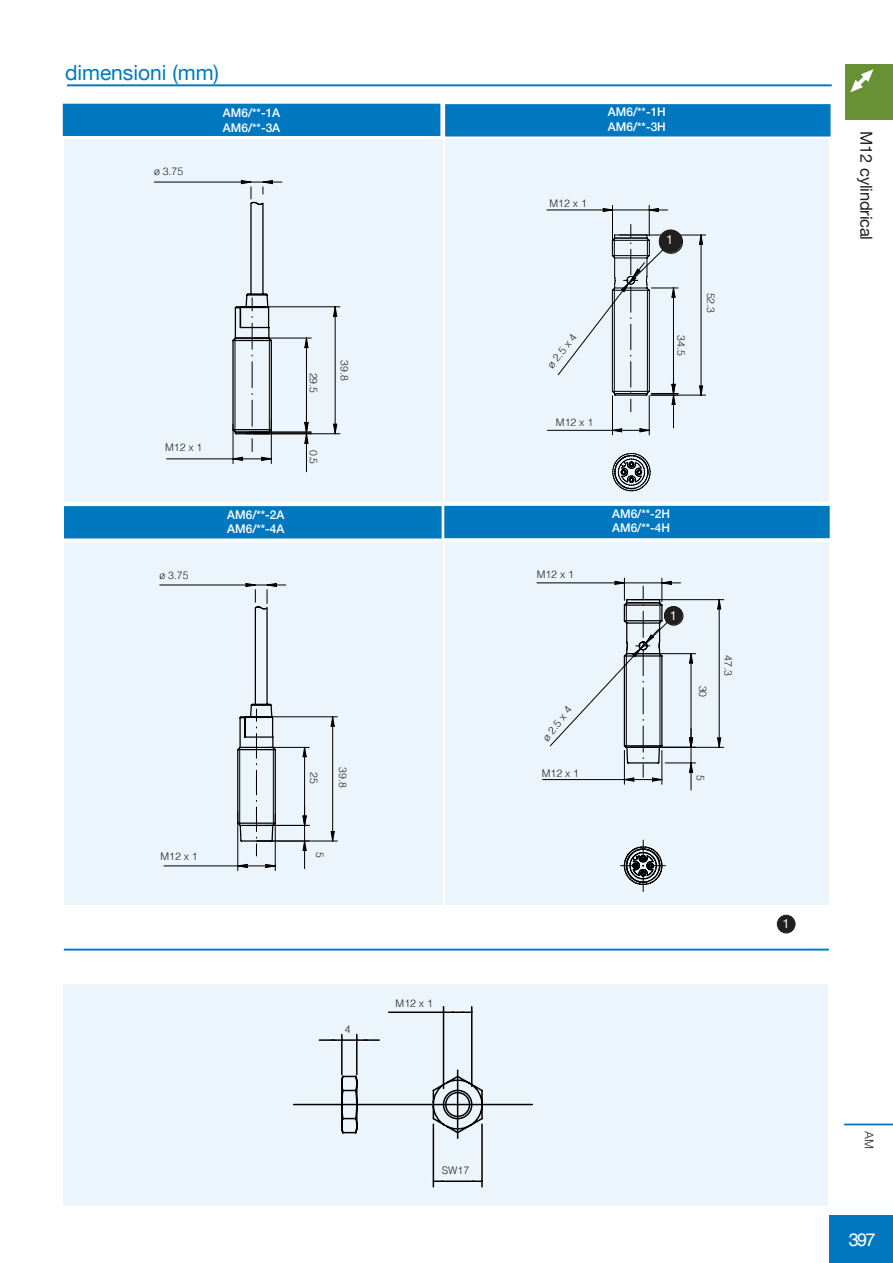
<style>
.page{position:relative;width:893px;height:1263px;background:#fff}
.page>*{position:absolute;margin:0;border:0;box-sizing:border-box;transform-origin:0 0}
.t1{font:21px "Helvetica Neue";color:#0078c0}
.t2{font:18px "Helvetica";color:#fff}
.t3{font:16.5px "Helvetica Neue";letter-spacing:-.01em;color:#231f20}
.t4{font:12.6px "Helvetica Neue";color:#fff}
.t5{font:500 12px "Helvetica Neue";color:#fff}
.t6{font:300 12px "Helvetica";color:#231f20}
.t7{font:300 10.5px "Helvetica";color:#231f20}
</style>
<div class="page">
<div style="left:64px;top:542px;width:379px;height:363px;background:#ecf5fb"></div>
<div style="left:64px;top:506px;width:378px;height:32px;background:#0078c0;border:1px solid #0078c0"></div>
<div style="left:445px;top:542px;width:384px;height:363px;background:#ecf5fb"></div>
<div style="left:444px;top:506px;width:386px;height:32px;background:#0078c0"></div>
<div style="left:64px;top:140px;width:378px;height:362px;background:#ecf5fb"></div>
<div style="left:445px;top:140px;width:384px;height:362px;background:#ecf5fb"></div>
<div style="left:445px;top:104px;width:385px;height:32px;background:#0078c0;border:1px solid #0078c0"></div>
<div style="left:63px;top:104px;width:377px;height:32px;background:#0078c0"></div>
<hr style="left:67px;top:84px;width:765px;height:2px;background:#0078c0">
<svg style="left:166px;top:180px;width:175px;height:292px"></svg>
<hr style="left:154px;top:182px;width:128px;height:1px;background:#000">
<svg style="left:163px;top:583px;width:175px;height:288px"></svg>
<hr style="left:160px;top:585px;width:126px;height:1px;background:#000">
<hr style="left:612px;top:205px;width:1px;height:46px;background:#000">
<hr style="left:649px;top:205px;width:1px;height:31px;background:#000">
<svg style="left:620px;top:840px;width:45px;height:51px"></svg>
<div style="left:64px;top:984px;width:764px;height:221px;background:#ecf5fb"></div>
<hr style="left:294px;top:1104px;width:238px;height:1px;background:#000">
<hr style="left:457px;top:1070px;width:1px;height:68px;background:#000">
<svg style="left:340px;top:1074px;width:147px;height:61px"></svg>
<svg style="left:330px;top:1038px;width:39px;height:5px"></svg>
<hr style="left:341px;top:1034px;width:2px;height:40px;background:#000">
<hr style="left:356px;top:1034px;width:2px;height:40px;background:#000">
<hr style="left:319px;top:1039px;width:60px;height:2px;background:#000">
<svg style="left:442px;top:1009px;width:32px;height:7px"></svg>
<hr style="left:471px;top:1007px;width:1px;height:79px;background:#000">
<hr style="left:443px;top:1007px;width:1px;height:81px;background:#000">
<hr style="left:389px;top:1011px;width:83px;height:2px;background:#000">
<svg style="left:431px;top:1177px;width:14px;height:8px"></svg>
<svg style="left:470px;top:1179px;width:15px;height:5px"></svg>
<hr style="left:433px;top:1124px;width:1px;height:63px;background:#000">
<hr style="left:481px;top:1124px;width:2px;height:63px;background:#000">
<hr style="left:433px;top:1180px;width:49px;height:2px;background:#000">
<hr style="left:64px;top:949px;width:765px;height:1px;background:#0078c0">
<div style="left:777px;top:915px;width:18px;height:18px;background:#231f20;border-radius:50%"></div>
<div style="left:777px;top:915px;width:19px;height:18px;border:1px solid #231f20;border-radius:50%"></div>
<svg style="left:612px;top:453px;width:39px;height:39px"></svg>
<div style="left:829px;top:1214px;width:64px;height:49px;background:#0078c0"></div>
<hr style="left:844px;top:1123px;width:49px;height:2px;background:#0078c0">
<div style="left:845px;top:64px;width:48px;height:55px;background:#689136"></div>
<svg style="left:850px;top:69px;width:23px;height:23px"></svg>
<svg style="left:547px;top:208px;width:159px;height:227px"></svg>
<svg style="left:536px;top:578px;width:188px;height:213px"></svg>
<p class="t1" style="left:65px;top:57px;width:156px">dimensioni (mm)</p>
<p class="t7" style="left:154px;top:163px;width:31px">ø 3.75</p>
<p class="t5" style="left:223px;top:103px;width:59px">AM6/**-1A</p>
<p class="t5" style="left:223px;top:118px;width:59px">AM6/**-3A</p>
<p class="t7" style="left:165px;top:439px;width:39px">M12 x 1</p>
<p class="t7" style="left:159px;top:567px;width:31px">ø 3.75</p>
<p class="t5" style="left:227px;top:505px;width:59px">AM6/**-2A</p>
<p class="t5" style="left:227px;top:519px;width:59px">AM6/**-4A</p>
<p class="t7" style="left:322px;top:373px;width:22px;rotate:90deg">29.5</p>
<p class="t7" style="left:322px;top:450px;width:16px;rotate:90deg">0.5</p>
<p class="t7" style="left:354px;top:360px;width:22px;rotate:90deg">39.8</p>
<p class="t7" style="left:160px;top:847px;width:39px">M12 x 1</p>
<p class="t7" style="left:323px;top:772px;width:13px;rotate:90deg">25</p>
<p class="t7" style="left:352px;top:767px;width:22px;rotate:90deg">39.8</p>
<p class="t7" style="left:329px;top:851px;width:7px;rotate:90deg">5</p>
<p class="t7" style="left:345px;top:1020px;width:7px">4</p>
<p class="t7" style="left:396px;top:995px;width:39px">M12 x 1</p>
<p class="t7" style="left:442px;top:1162px;width:29px">SW17</p>
<p class="t5" style="left:608px;top:102px;width:59px">AM6/**-1H</p>
<p class="t5" style="left:608px;top:117px;width:59px">AM6/**-3H</p>
<p class="t7" style="left:550px;top:195px;width:39px">M12 x 1</p>
<p class="t7" style="left:543px;top:361px;width:42px;rotate:-52deg">ø 2.5 x 4</p>
<p class="t7" style="left:556px;top:413px;width:39px">M12 x 1</p>
<p class="t4" style="left:666px;top:229px;width:9px">1</p>
<p class="t7" style="left:690px;top:335px;width:22px;rotate:90deg">34.5</p>
<p class="t7" style="left:720px;top:293px;width:22px;rotate:90deg">52.3</p>
<p class="t7" style="left:537px;top:565px;width:39px">M12 x 1</p>
<p class="t7" style="left:538px;top:734px;width:42px;rotate:-52deg">ø 2.5 x 4</p>
<p class="t7" style="left:542px;top:764px;width:39px">M12 x 1</p>
<p class="t5" style="left:612px;top:504px;width:59px">AM6/**-2H</p>
<p class="t5" style="left:612px;top:518px;width:59px">AM6/**-4H</p>
<p class="t4" style="left:669px;top:605px;width:9px">1</p>
<p class="t7" style="left:712px;top:686px;width:13px;rotate:90deg">30</p>
<p class="t7" style="left:737px;top:655px;width:22px;rotate:90deg">47.3</p>
<p class="t7" style="left:710px;top:775px;width:7px;rotate:90deg">5</p>
<p class="t4" style="left:783px;top:915px;width:9px">1</p>
<p class="t3" style="left:878px;top:131px;width:110px;rotate:90deg">M12 cylindrical</p>
<p class="t6" style="left:879px;top:1131px;width:19px;rotate:90deg">AM</p>
<h2 class="t2" style="left:849px;top:1225px;width:28px">397</h2>
</div>
